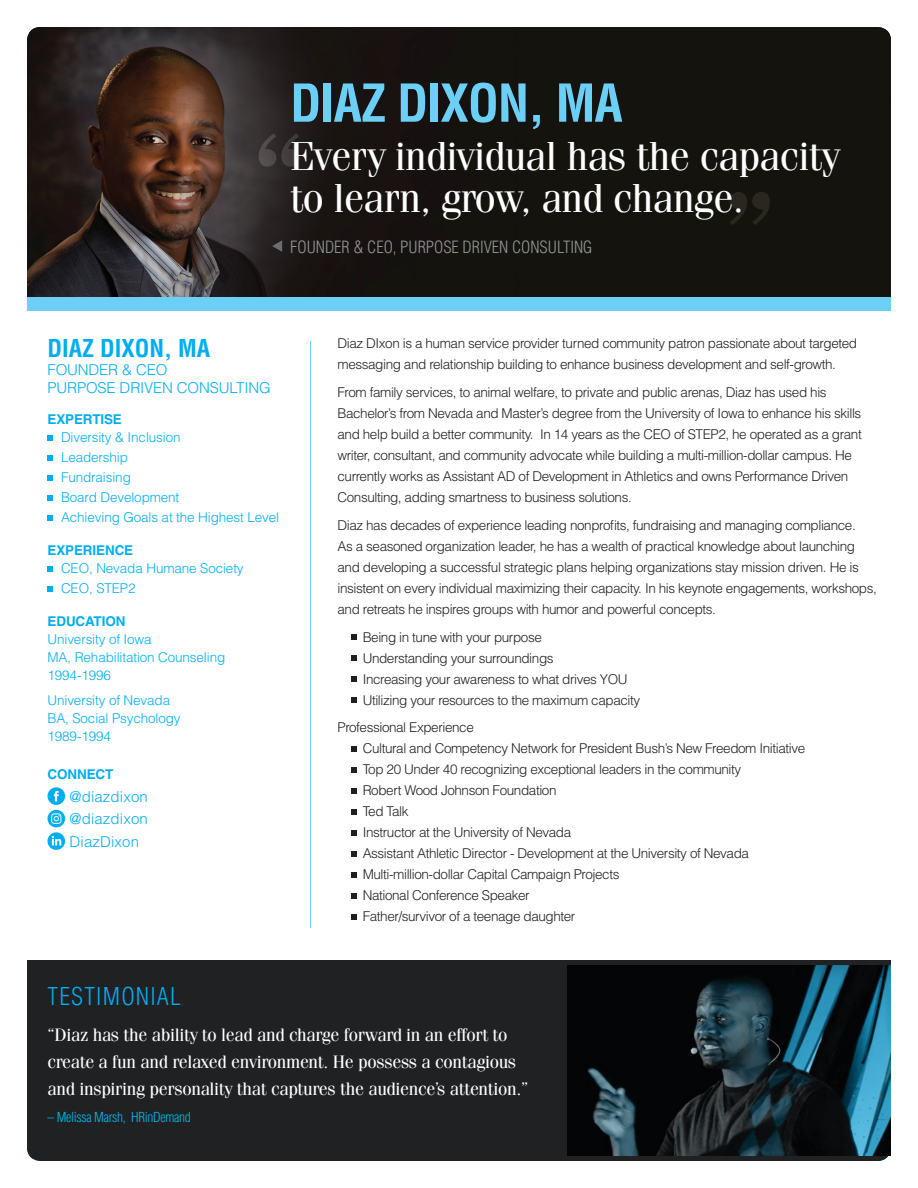
<style>
.page{position:relative;width:918px;height:1188px;background:#fff}
.page>*{position:absolute;margin:0;border:0;box-sizing:border-box;transform-origin:0 0}
.t1{font:700 condensed 51px "Helvetica";letter-spacing:-.02em;color:#6bcff6}
.t2{font:40.5px/42px "Fenice";letter-spacing:-.02em;color:#fff}
.t3{font:700 condensed 24px "Helvetica";color:#00aeef}
.t4{font:300 condensed 24px "Helvetica";letter-spacing:.05em;color:#00aeef}
.t5{font:18px/27px "Fenice";letter-spacing:-.02em;color:#fff}
.t6{font:300 condensed 16.5px "Helvetica";color:#939598}
.t7{font:300 15px/22.5px "Helvetica";letter-spacing:-.01em;color:#00aeef}
.t8{font:300 13.5px/21px "Helvetica";letter-spacing:-.03em;color:#231f20}
.t9{font:300 13.5px/20px "Helvetica";letter-spacing:-.01em;color:#00aeef}
.t10{font:700 13.5px "Helvetica";letter-spacing:-.01em;color:#00aeef}
.t11{font:300 condensed 13.5px "Helvetica";letter-spacing:-.02em;color:#01bdf2}
</style>
<div class="page">
<img style="left:27px;top:27px;width:864px;height:270px">
<svg style="left:259px;top:133px;width:40px;height:34px"></svg>
<svg style="left:729px;top:192px;width:41px;height:33px"></svg>
<svg style="left:351px;top:635px;width:5px;height:5px"></svg>
<svg style="left:351px;top:656px;width:5px;height:5px"></svg>
<svg style="left:351px;top:677px;width:5px;height:5px"></svg>
<svg style="left:351px;top:698px;width:5px;height:5px"></svg>
<svg style="left:351px;top:746px;width:5px;height:6px"></svg>
<svg style="left:351px;top:767px;width:5px;height:6px"></svg>
<svg style="left:351px;top:788px;width:5px;height:6px"></svg>
<svg style="left:351px;top:809px;width:5px;height:6px"></svg>
<svg style="left:351px;top:830px;width:5px;height:6px"></svg>
<svg style="left:351px;top:851px;width:5px;height:6px"></svg>
<svg style="left:351px;top:872px;width:5px;height:6px"></svg>
<svg style="left:351px;top:893px;width:5px;height:6px"></svg>
<svg style="left:351px;top:914px;width:5px;height:6px"></svg>
<hr style="left:310px;top:341px;width:1px;height:587px;background:#6bcff6">
<svg style="left:272px;top:240px;width:10px;height:12px"></svg>
<svg style="left:48px;top:435px;width:5px;height:6px"></svg>
<svg style="left:48px;top:455px;width:5px;height:6px"></svg>
<svg style="left:48px;top:475px;width:5px;height:5px"></svg>
<svg style="left:48px;top:495px;width:5px;height:5px"></svg>
<svg style="left:48px;top:515px;width:5px;height:5px"></svg>
<svg style="left:48px;top:566px;width:5px;height:6px"></svg>
<svg style="left:48px;top:586px;width:5px;height:6px"></svg>
<svg style="left:47px;top:787px;width:18px;height:63px"></svg>
<svg style="left:27px;top:960px;width:864px;height:201px;fill:#1f2123"></svg>
<div style="left:27px;top:297px;width:864px;height:13px;background:#6bcff6"></div>
<h1 class="t1" style="left:290px;top:71px;width:334px">DIAZ DIXON, MA</h1>
<h2 class="t2" style="left:290px;top:135px;width:551px">Every individual has the capacity to learn, grow, and change.</h2>
<p class="t6" style="left:290px;top:236px;width:304px">FOUNDER &amp; CEO, PURPOSE DRIVEN CONSULTING</p>
<h3 class="t3" style="left:48px;top:333px;width:164px">DIAZ DIXON, MA</h3>
<p class="t7" style="left:48px;top:360px;width:225px;line-height:18px">FOUNDER &amp; CEO<br>PURPOSE DRIVEN CONSULTING</p>
<p class="t10" style="left:48px;top:411px;width:76px">EXPERTISE</p>
<p class="t9" style="left:61px;top:427px;width:220px">Diversity &amp; Inclusion<br>Leadership<br>Fundraising<br>Board Development<br>Achieving Goals at the Highest Level</p>
<p class="t10" style="left:48px;top:542px;width:87px">EXPERIENCE</p>
<p class="t9" style="left:61px;top:558px;width:184px">CEO, Nevada Humane Society<br>CEO, STEP2</p>
<p class="t10" style="left:48px;top:613px;width:79px">EDUCATION</p>
<p class="t9" style="left:48px;top:630px;width:179px;line-height:18px">University of Iowa<br>MA, Rehabilitation Counseling<br>1994-1996</p>
<p class="t9" style="left:48px;top:691px;width:135px;line-height:18px">University of Nevada<br>BA, Social Psychology<br>1989-1994</p>
<p class="t10" style="left:48px;top:766px;width:67px">CONNECT</p>
<p class="t7" style="left:70px;top:785px;width:80px;text-align:justify">@diazdixon @diazdixon DiazDixon</p>
<p class="t8" style="left:338px;top:333px;width:521px">Diaz DIxon is a human service provider turned community patron passionate about targeted messaging and relationship building to enhance business development and self-growth.</p>
<p class="t8" style="left:338px;top:382px;width:526px">From family services, to animal welfare, to private and public arenas, Diaz has used his Bachelor’s from Nevada and Master’s degree from the University of Iowa to enhance his skills and help build a better community. In 14 years as the CEO of STEP2, he operated as a grant writer, consultant, and community advocate while building a multi-million-dollar campus. He currently works as Assistant AD of Development in Athletics and owns Performance Driven Consulting, adding smartness to business solutions.</p>
<p class="t8" style="left:338px;top:514px;width:541px">Diaz has decades of experience leading nonprofits, fundraising and managing compliance.<br>As a seasoned organization leader, he has a wealth of practical knowledge about launching and developing a successful strategic plans helping organizations stay mission driven. He is insistent on every individual maximizing their capacity. In his keynote engagements, workshops, and retreats he inspires groups with humor and powerful concepts.</p>
<p class="t8" style="left:363px;top:626px;width:279px">Being in tune with your purpose<br>Understanding your surroundings<br>Increasing your awareness to what drives YOU Utilizing your resources to the maximum capacity</p>
<p class="t8" style="left:363px;top:717px;width:444px;text-indent:-25px">Professional Experience<br>Cultural and Competency Network for President Bush’s New Freedom Initiative Top 20 Under 40 recognizing exceptional leaders in the community<br>Robert Wood Johnson Foundation<br>Ted Talk<br>Instructor at the University of Nevada<br>Assistant Athletic Director - Development at the University of Nevada Multi-million-dollar Capital Campaign Projects<br>National Conference Speaker<br>Father/survivor of a teenage daughter</p>
<h3 class="t4" style="left:48px;top:981px;width:135px">TESTIMONIAL</h3>
<h3 class="t5" style="left:48px;top:1021px;width:482px">“Diaz has the ability to lead and charge forward in an effort to create a fun and relaxed environment. He possess a contagious and inspiring personality that captures the audience’s attention.”</h3>
<p class="t11" style="left:48px;top:1109px;width:145px">– Melissa Marsh, HRinDemand</p>
</div>
